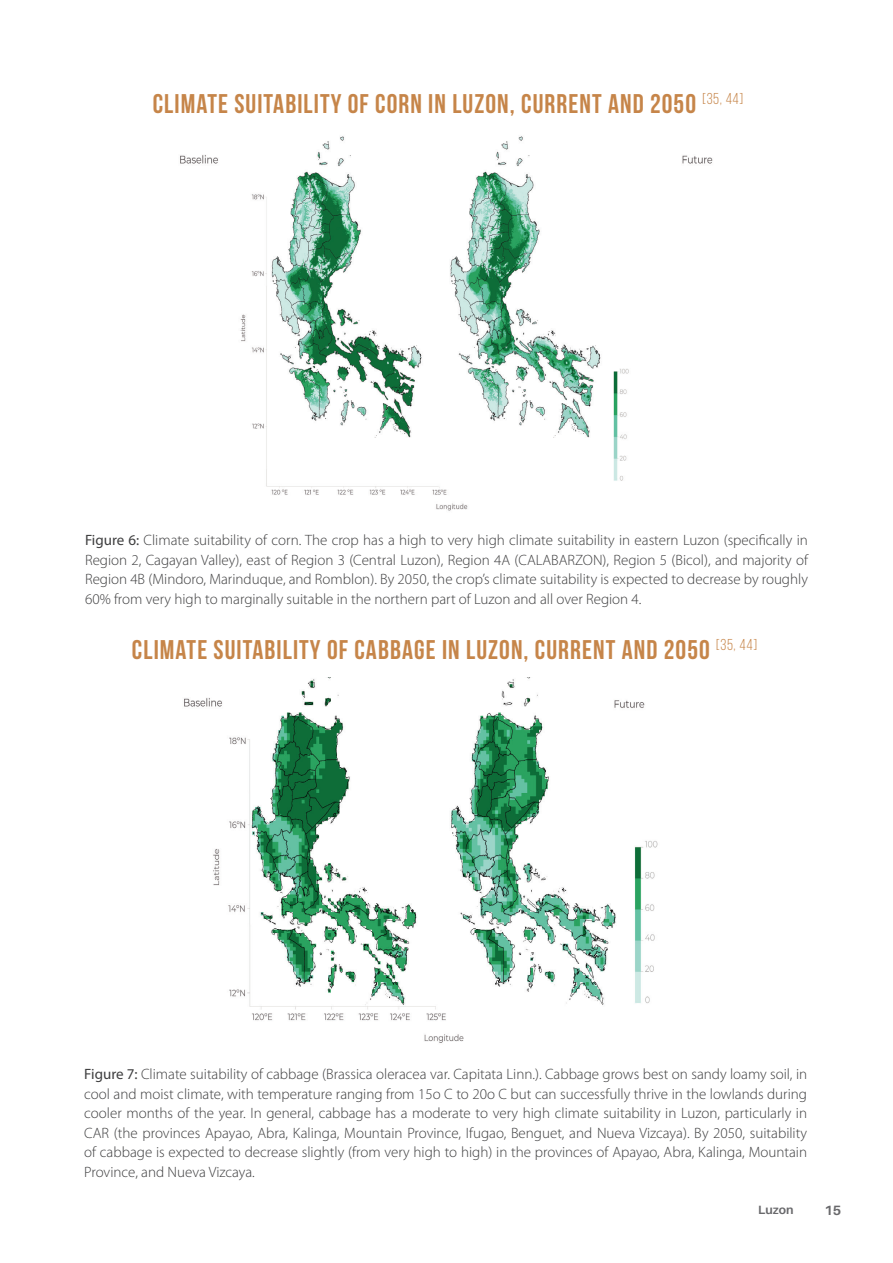
<style>
.page{position:relative;width:893px;height:1263px;background:#fff}
.page>*{position:absolute;margin:0;border:0;box-sizing:border-box;transform-origin:0 0}
.TITULO_1{font:27px "Bebas Neue";letter-spacing:.04em;color:#c68549}
.TEXTO_NUEVO{font:300 15px/19.5px "Myriad Pro";color:#3e3e3f;text-align:justify}
.t1{font:700 13.5px "Aileron";color:#69696c}
.t2{font:700 12px "Aileron";color:#69696c}
.s1{font-weight:400}
</style>
<div class="page">
<img style="left:240px;top:136px;width:389px;height:375px">
<img style="left:213px;top:677px;width:445px;height:366px">
<img style="left:180px;top:155px;width:38px;height:9px">
<img style="left:184px;top:690px;width:56px;height:23px">
<img style="left:682px;top:155px;width:31px;height:9px">
<img style="left:589px;top:691px;width:69px;height:23px">
<p class="TITULO_1" style="left:153px;top:89px;width:592px">CLIMATE SUITABILITY OF CORN IN LUZON, CURRENT AND 2050 <sup>[35,</sup> <sup>44]</sup></p>
<p class="TEXTO_NUEVO" style="left:85px;top:531px;width:724px"><span class="s1">Figure 6:</span> Climate suitability of corn. The crop has a high to very high climate suitability in eastern Luzon (specifically in Region 2, Cagayan Valley), east of Region 3 (Central Luzon), Region 4A (CALABARZON), Region 5 (Bicol), and majority of Region 4B (Mindoro, Marinduque, and Romblon). By 2050, the crop’s climate suitability is expected to decrease by roughly 60% from very high to marginally suitable in the northern part of Luzon and all over Region 4.</p>
<p class="TITULO_1" style="left:132px;top:635px;width:626px">CLIMATE SUITABILITY OF CABBAGE IN LUZON, CURRENT AND 2050 <sup>[35,</sup> <sup>44]</sup></p>
<p class="TEXTO_NUEVO" style="left:84px;top:1065px;width:724px"><span class="s1">Figure 7:</span> Climate suitability of cabbage (Brassica oleracea var. Capitata Linn.). Cabbage grows best on sandy loamy soil, in cool and moist climate, with temperature ranging from 15o C to 20o C but can successfully thrive in the lowlands during cooler months of the year. In general, cabbage has a moderate to very high climate suitability in Luzon, particularly in CAR (the provinces Apayao, Abra, Kalinga, Mountain Province, Ifugao, Benguet, and Nueva Vizcaya). By 2050, suitability of cabbage is expected to decrease slightly (from very high to high) in the provinces of Apayao, Abra, Kalinga, Mountain Province, and Nueva Vizcaya.</p>
<p class="t2" style="left:758px;top:1203px;width:37px">Luzon</p>
<p class="t1" style="left:824px;top:1203px;width:18px">15</p>
</div>
